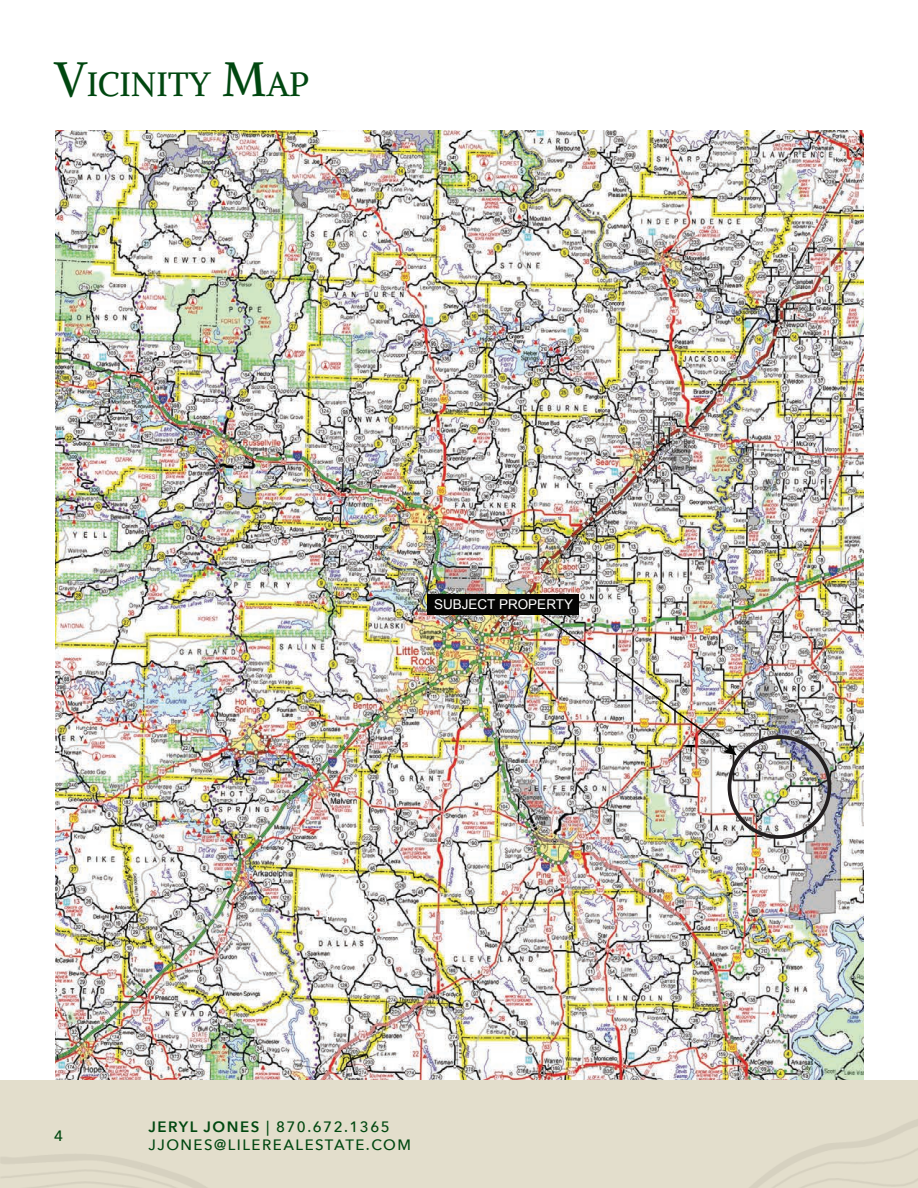
<style>
.page{position:relative;width:918px;height:1188px;background:#fff}
.page>*{position:absolute;margin:0;border:0;box-sizing:border-box;transform-origin:0 0}
.t1{font:33.6px "Alike";color:#004710}
.t2{font:500 15px/18px "Avenir Next";letter-spacing:.1em;color:#004710}
.t3{font:13.5px "Arial";color:#fff}
.s1{font-size:48px}
.s2{font-weight:600}
</style>
<div class="page">
<img style="left:55px;top:130px;width:809px;height:950px">
<div style="left:728px;top:735px;width:103px;height:104px;border:4px solid #231f20;border-radius:50%"></div>
<img style="left:536px;top:610px;width:201px;height:145px">
<div style="left:427px;top:594px;width:151px;height:20px;background:#050504"></div>
<p class="t1" style="left:54px;top:62px;width:256px"><span class="s1">V</span>ICINITY <span class="s1">M</span>AP</p>
<p class="t3" style="left:434px;top:595px;width:141px">SUBJECT PROPERTY</p>
<p class="t2" style="left:54px;top:1126px;width:10px">4</p>
<p class="t2" style="left:148px;top:1117px;width:264px"><span class="s2">JERYL JONES</span> | 870.672.1365<br>JJONES@LILEREALESTATE.COM</p>
</div>
